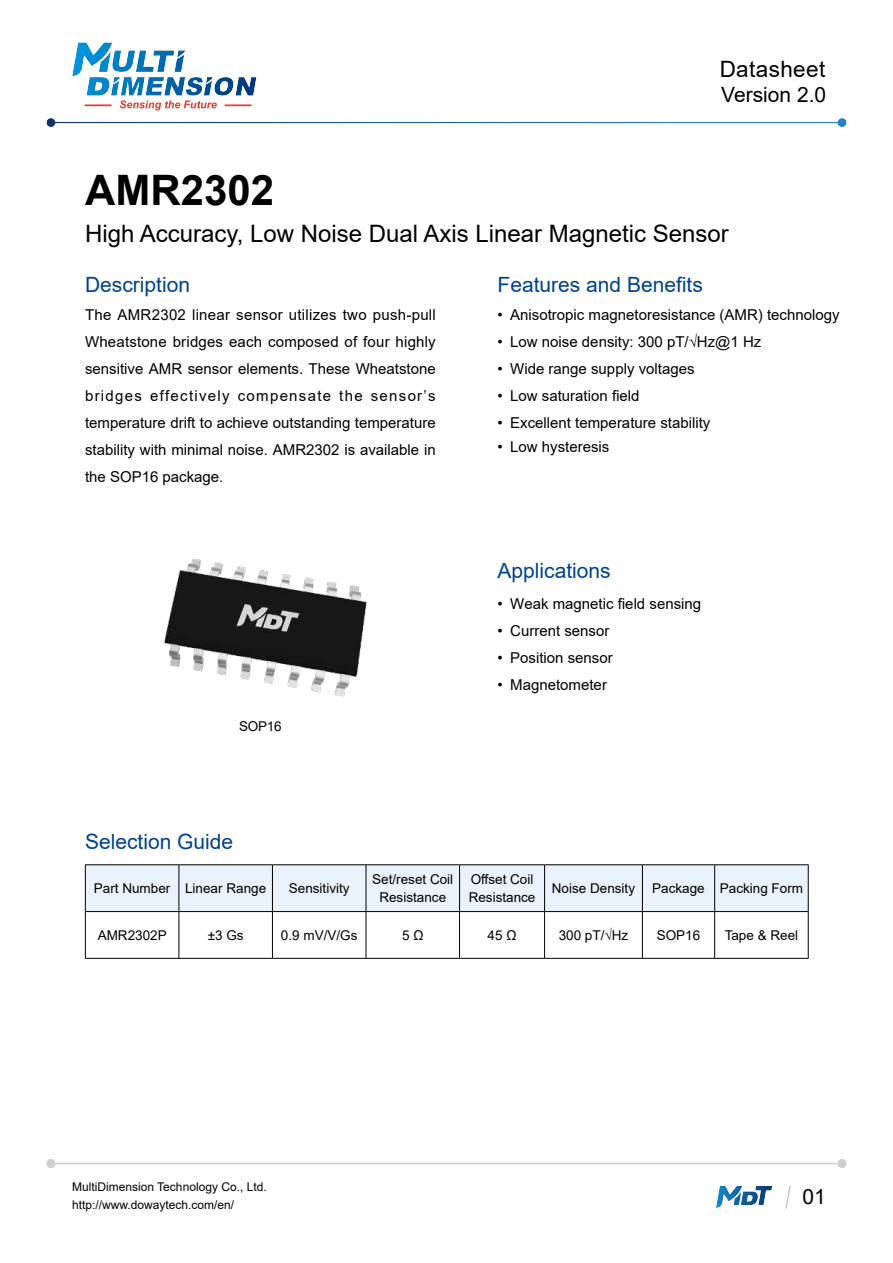
<style>
.page{position:relative;width:893px;height:1263px;background:#fff}
.page>*{position:absolute;margin:0;border:0;box-sizing:border-box;transform-origin:0 0}
.t1{font:700 42px "Arial";color:#000}
.t2{font:24px "Arial";color:#000}
.t3{font:22.5px "Arial";letter-spacing:.015em;color:#040000}
.t4{font:21px "Arial";color:#00418f}
.t5{font:21px "Arial";color:#000}
.t6{font:15px/27px "Arial";color:#000;text-align:justify}
.t7{font:13.5px/18px "Arial";color:#000;text-align:center}
.t8{font:12px "Arial";color:#040000}
.t9{font:12px "Arial";color:#000}
</style>
<div class="page">
<img style="left:164px;top:558px;width:203px;height:139px">
<div style="left:86px;top:865px;width:722px;height:46px;background:#eaf3fb"></div>
<hr style="left:85px;top:911px;width:94px;height:1px;background:#000">
<hr style="left:85px;top:912px;width:1px;height:46px;background:#000">
<hr style="left:179px;top:911px;width:93px;height:1px;background:#000">
<hr style="left:179px;top:912px;width:1px;height:46px;background:#000">
<hr style="left:272px;top:911px;width:94px;height:1px;background:#000">
<hr style="left:272px;top:912px;width:1px;height:46px;background:#000">
<hr style="left:366px;top:911px;width:94px;height:1px;background:#000">
<hr style="left:366px;top:912px;width:1px;height:46px;background:#000">
<hr style="left:460px;top:911px;width:85px;height:1px;background:#000">
<hr style="left:459px;top:912px;width:1px;height:46px;background:#000">
<hr style="left:545px;top:911px;width:97px;height:1px;background:#000">
<hr style="left:544px;top:912px;width:1px;height:46px;background:#000">
<hr style="left:642px;top:911px;width:73px;height:1px;background:#000">
<hr style="left:642px;top:912px;width:1px;height:46px;background:#000">
<hr style="left:714px;top:912px;width:1px;height:46px;background:#000">
<hr style="left:85px;top:958px;width:94px;height:1px;background:#000">
<hr style="left:179px;top:958px;width:93px;height:1px;background:#000">
<hr style="left:272px;top:958px;width:94px;height:1px;background:#000">
<hr style="left:366px;top:958px;width:94px;height:1px;background:#000">
<hr style="left:460px;top:958px;width:85px;height:1px;background:#000">
<hr style="left:545px;top:958px;width:97px;height:1px;background:#000">
<hr style="left:642px;top:958px;width:73px;height:1px;background:#000">
<hr style="left:85px;top:864px;width:94px;height:1px;background:#000">
<hr style="left:85px;top:865px;width:1px;height:46px;background:#000">
<hr style="left:179px;top:864px;width:93px;height:1px;background:#000">
<hr style="left:179px;top:865px;width:1px;height:46px;background:#000">
<hr style="left:272px;top:864px;width:94px;height:1px;background:#000">
<hr style="left:272px;top:865px;width:1px;height:46px;background:#000">
<hr style="left:366px;top:864px;width:94px;height:1px;background:#000">
<hr style="left:366px;top:865px;width:1px;height:46px;background:#000">
<hr style="left:460px;top:864px;width:85px;height:1px;background:#000">
<hr style="left:459px;top:865px;width:1px;height:46px;background:#000">
<hr style="left:545px;top:864px;width:97px;height:1px;background:#000">
<hr style="left:544px;top:865px;width:1px;height:46px;background:#000">
<hr style="left:642px;top:864px;width:73px;height:1px;background:#000">
<hr style="left:642px;top:865px;width:1px;height:46px;background:#000">
<hr style="left:715px;top:864px;width:93px;height:1px;background:#000">
<hr style="left:714px;top:865px;width:1px;height:46px;background:#000">
<hr style="left:808px;top:865px;width:1px;height:46px;background:#000">
<hr style="left:715px;top:911px;width:93px;height:1px;background:#000">
<hr style="left:808px;top:912px;width:1px;height:46px;background:#000">
<hr style="left:715px;top:958px;width:93px;height:1px;background:#000">
<svg style="left:120px;top:100px;width:97px;height:10px"></svg>
<img style="left:86px;top:77px;width:24px;height:19px">
<img style="left:72px;top:42px;width:40px;height:34px">
<img style="left:99px;top:50px;width:75px;height:22px">
<img style="left:121px;top:77px;width:82px;height:19px">
<img style="left:214px;top:77px;width:42px;height:19px">
<svg style="left:177px;top:50px;width:8px;height:4px"></svg>
<img style="left:174px;top:54px;width:10px;height:18px">
<svg style="left:113px;top:77px;width:7px;height:4px"></svg>
<img style="left:111px;top:81px;width:8px;height:15px">
<svg style="left:206px;top:77px;width:7px;height:4px"></svg>
<img style="left:204px;top:81px;width:8px;height:15px">
<hr style="left:85px;top:104px;width:27px;height:2px;background:#e73828">
<hr style="left:225px;top:104px;width:27px;height:2px;background:#e73828">
<svg style="left:46px;top:1159px;width:801px;height:9px"></svg>
<svg style="left:785px;top:1185px;width:6px;height:24px"></svg>
<img style="left:742px;top:1191px;width:13px;height:14px">
<img style="left:755px;top:1186px;width:17px;height:19px">
<img style="left:716px;top:1186px;width:26px;height:22px">
<img style="left:46px;top:118px;width:801px;height:9px">
<h3 class="t3" style="left:720px;top:61px;width:107px">Datasheet</h3>
<h1 class="t1" style="left:85px;top:166px;width:191px">AMR2302</h1>
<h3 class="t5" style="left:721px;top:86px;width:107px">Version 2.0</h3>
<h2 class="t2" style="left:85px;top:224px;width:645px">High Accuracy, Low Noise Dual Axis Linear Magnetic Sensor</h2>
<h3 class="t4" style="left:85px;top:276px;width:107px">Description</h3>
<p class="t6" style="left:85px;top:303px;width:352px">The AMR2302 linear sensor utilizes two push-pull Wheatstone bridges each composed of four highly sensitive AMR sensor elements. These Wheatstone bridges effectively compensate the sensor’s temperature drift to achieve outstanding temperature stability with minimal noise. AMR2302 is available in the SOP16 package.</p>
<p class="t7" style="left:239px;top:719px;width:44px">SOP16</p>
<h3 class="t4" style="left:497px;top:270px;width:207px">Features and Bene昀椀ts</h3>
<p class="t6" style="left:497px;top:303px;width:344px">• Anisotropic magnetoresistance (AMR) technology</p>
<p class="t6" style="left:497px;top:330px;width:265px">• Low noise density: 300 pT/√Hz@1 Hz</p>
<p class="t6" style="left:497px;top:357px;width:198px">• Wide range supply voltages</p>
<p class="t6" style="left:497px;top:384px;width:143px">• Low saturation 昀椀eld</p>
<p class="t6" style="left:497px;top:411px;width:214px">• Excellent temperature stability</p>
<p class="t6" style="left:497px;top:435px;width:113px">• Low hysteresis</p>
<h3 class="t4" style="left:497px;top:562px;width:115px">Applications</h3>
<p class="t6" style="left:497px;top:592px;width:205px">• Weak magnetic 昀椀eld sensing</p>
<p class="t6" style="left:497px;top:619px;width:113px">• Current sensor</p>
<p class="t6" style="left:497px;top:646px;width:117px">• Position sensor</p>
<p class="t6" style="left:497px;top:673px;width:111px">• Magnetometer</p>
<h3 class="t4" style="left:85px;top:833px;width:150px">Selection Guide</h3>
<p class="t7" style="left:94px;top:880px;width:174px">Part Number Linear Range</p>
<p class="t7" style="left:289px;top:880px;width:62px">Sensitivity</p>
<p class="t7" style="left:372px;top:871px;width:83px">Set/reset Coil<br>Resistance</p>
<p class="t7" style="left:469px;top:870px;width:68px;text-align:left">O昀昀set Coil<br>Resistance</p>
<p class="t7" style="left:552px;top:880px;width:85px">Noise Density</p>
<p class="t7" style="left:652px;top:880px;width:152px">Package Packing Form</p>
<p class="t7" style="left:98px;top:927px;width:71px">AMR2302P</p>
<p class="t7" style="left:208px;top:927px;width:37px">±3 Gs</p>
<p class="t7" style="left:281px;top:927px;width:78px">0.9 mV/V/Gs</p>
<p class="t7" style="left:402px;top:926px;width:23px">5 Ω</p>
<p class="t7" style="left:488px;top:926px;width:30px">45 Ω</p>
<p class="t7" style="left:559px;top:926px;width:71px">300 pT/√Hz</p>
<p class="t7" style="left:657px;top:927px;width:45px">SOP16</p>
<p class="t7" style="left:725px;top:927px;width:75px">Tape &amp; Reel</p>
<p class="t8" style="left:72px;top:1182px;width:196px">MultiDimension Technology Co., Ltd.</p>
<p class="t9" style="left:72px;top:1200px;width:164px">http://www.dowaytech.com/en/</p>
<h3 class="t5" style="left:802px;top:1189px;width:25px">01</h3>
</div>
